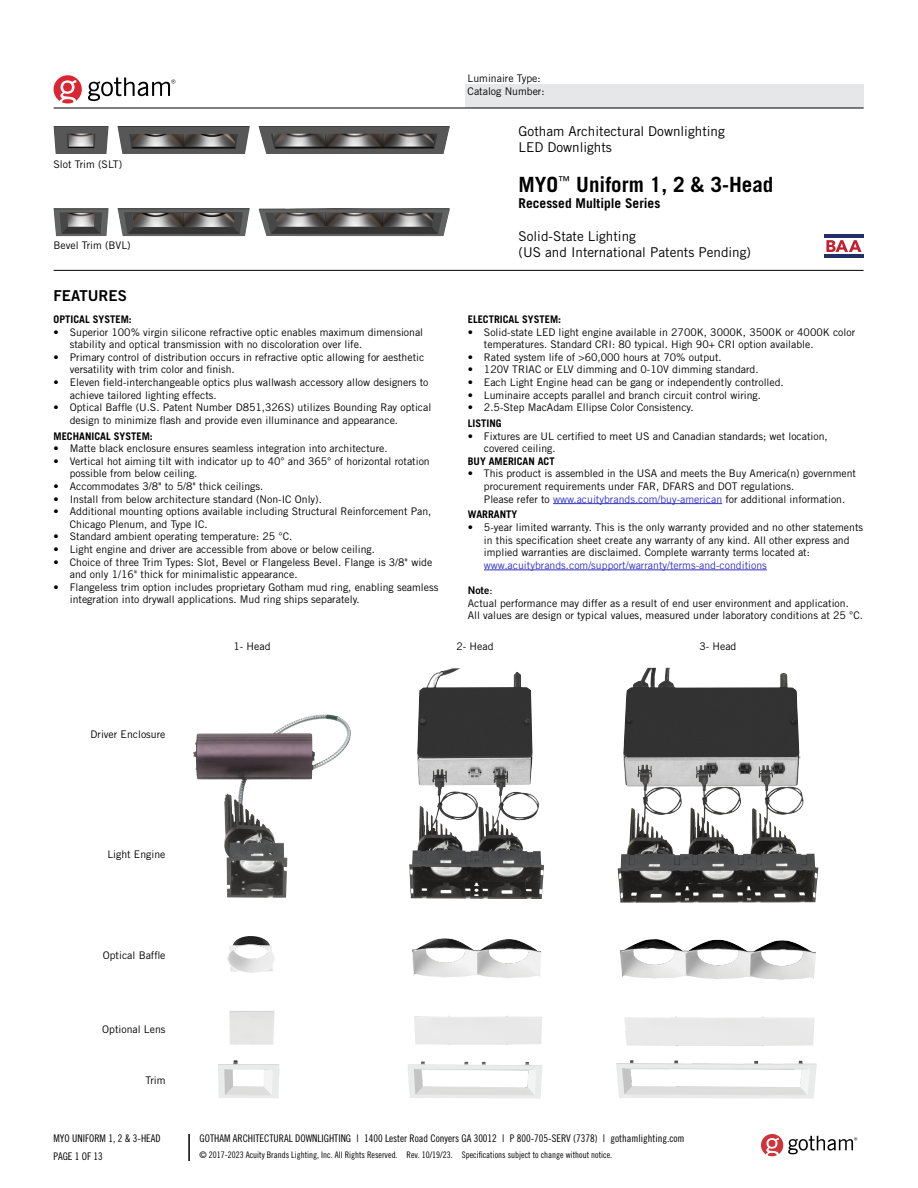
<style>
.page{position:relative;width:918px;height:1188px;background:#fff}
.page>*{position:absolute;margin:0;border:0;box-sizing:border-box;transform-origin:0 0}
.t1{font:700 21px "Trade Gothic LT Std";color:#000}
.t2{font:15px "Trade Gothic LT Std Bd 2";color:#000}
.t3{font:13.5px/16.2px "Trade Gothic LT Std";color:#000}
.t4{font:700 13.5px "Trade Gothic LT Std";color:#000}
.t5{font:10.5px/12.6px "Trade Gothic LT Std";color:#000}
.t6{font:10.5px "Trade Gothic LT Std Cn 18";color:#000}
.t7{font:700 10.5px "Trade Gothic LT Std";color:#000}
.t8{font:10.5px "Trade Gothic LT Std";color:#3232c8}
.t9{font:10.5px "Trade Gothic LT Std Bd 2";color:#000}
.t10{font:9px "Trade Gothic LT Std Cn 18";color:#000}
.s1{color:#3232c8}
.s2{font-family:"Trade Gothic LT Std"}
</style>
<div class="page">
<svg style="left:761px;top:1134px;width:96px;height:22px"></svg>
<hr style="left:188px;top:1134px;width:2px;height:27px;background:#000">
<div style="left:465px;top:84px;width:399px;height:24px;background:#e6e7e8"></div>
<svg style="left:54px;top:75px;width:28px;height:29px"></svg>
<svg style="left:88px;top:78px;width:87px;height:23px"></svg>
<hr style="left:54px;top:108px;width:810px;height:1px;background:#000">
<hr style="left:54px;top:270px;width:810px;height:1px;background:#000">
<img style="left:54px;top:126px;width:55px;height:28px">
<img style="left:54px;top:208px;width:55px;height:28px">
<img style="left:118px;top:126px;width:132px;height:28px">
<img style="left:118px;top:208px;width:132px;height:28px">
<img style="left:259px;top:126px;width:191px;height:28px">
<img style="left:259px;top:208px;width:191px;height:28px">
<hr style="left:553px;top:503px;width:169px;height:1px;background:#3232c8">
<hr style="left:484px;top:570px;width:283px;height:1px;background:#3232c8">
<img style="left:623px;top:668px;width:178px;height:97px">
<img style="left:618px;top:765px;width:200px;height:138px">
<img style="left:620px;top:939px;width:72px;height:40px">
<img style="left:616px;top:1060px;width:201px;height:39px">
<img style="left:417px;top:668px;width:116px;height:101px">
<img style="left:409px;top:769px;width:135px;height:130px">
<img style="left:412px;top:939px;width:74px;height:39px">
<img style="left:408px;top:1061px;width:135px;height:38px">
<img style="left:193px;top:714px;width:130px;height:184px">
<img style="left:227px;top:936px;width:48px;height:37px">
<img style="left:229px;top:1011px;width:46px;height:34px">
<img style="left:218px;top:1060px;width:61px;height:38px">
<svg style="left:826px;top:240px;width:36px;height:12px"></svg>
<hr style="left:824px;top:254px;width:40px;height:4px;background:#212f64">
<hr style="left:824px;top:234px;width:40px;height:4px;background:#212f64">
<p class="t5" style="left:54px;top:158px;width:70px">Slot Trim (SLT)</p>
<p class="t5" style="left:54px;top:239px;width:79px">Bevel Trim (BVL)</p>
<h2 class="t2" style="left:54px;top:286px;width:75px">FEATURES</h2>
<p class="t7" style="left:54px;top:313px;width:80px">OPTICAL SYSTEM:</p>
<p class="t5" style="left:70px;top:325px;width:355px;text-indent:-16px">• Superior 100% virgin silicone refractive optic enables maximum dimensional stability and optical transmission with no discoloration over life.</p>
<p class="t5" style="left:70px;top:351px;width:356px;text-indent:-16px">• Primary control of distribution occurs in refractive optic allowing for aesthetic versatility with trim color and finish.</p>
<p class="t5" style="left:70px;top:376px;width:360px;text-indent:-16px">• Eleven field-interchangeable optics plus wallwash accessory allow designers to achieve tailored lighting effects.</p>
<p class="t5" style="left:70px;top:401px;width:363px;text-indent:-16px">• Optical Baffle (U.S. Patent Number D851,326S) utilizes Bounding Ray optical design to minimize flash and provide even illuminance and appearance.</p>
<p class="t7" style="left:54px;top:429px;width:101px">MECHANICAL SYSTEM:</p>
<p class="t5" style="left:54px;top:442px;width:336px">• Matte black enclosure ensures seamless integration into architecture.</p>
<p class="t5" style="left:70px;top:455px;width:362px;text-indent:-16px">• Vertical hot aiming tilt with indicator up to 40° and 365° of horizontal rotation possible from below ceiling.</p>
<p class="t5" style="left:54px;top:480px;width:211px">• Accommodates 3/8" to 5/8" thick ceilings.</p>
<p class="t5" style="left:54px;top:492px;width:270px">• Install from below architecture standard (Non-IC Only).</p>
<p class="t5" style="left:70px;top:505px;width:363px;text-indent:-16px">• Additional mounting options available including Structural Reinforcement Pan,<br>Chicago Plenum, and Type IC.</p>
<p class="t5" style="left:54px;top:530px;width:240px">• Standard ambient operating temperature: 25 °C.</p>
<p class="t5" style="left:54px;top:543px;width:323px">• Light engine and driver are accessible from above or below ceiling.</p>
<p class="t5" style="left:70px;top:555px;width:364px;text-indent:-16px">• Choice of three Trim Types: Slot, Bevel or Flangeless Bevel. Flange is 3/8" wide and only 1/16" thick for minimalistic appearance.</p>
<p class="t5" style="left:70px;top:581px;width:370px;text-indent:-16px">• Flangeless trim option includes proprietary Gotham mud ring, enabling seamless integration into drywall applications. Mud ring ships separately.</p>
<p class="t5" style="left:468px;top:72px;width:78px">Luminaire Type:<br>Catalog Number:</p>
<p class="t3" style="left:519px;top:123px;width:208px">Gotham Architectural Downlighting<br>LED Downlights</p>
<h1 class="t1" style="left:519px;top:172px;width:256px">MYO<sup>™</sup> Uniform 1, 2 &amp; 3-Head</h1>
<p class="t4" style="left:519px;top:195px;width:143px">Recessed Multiple Series</p>
<p class="t3" style="left:519px;top:228px;width:234px">Solid-State Lighting<br>(US and International Patents Pending)</p>
<p class="t7" style="left:468px;top:313px;width:95px">ELECTRICAL SYSTEM:</p>
<p class="t5" style="left:484px;top:325px;width:373px;text-indent:-16px">• Solid-state LED light engine available in 2700K, 3000K, 3500K or 4000K color temperatures. Standard CRI: 80 typical. High 90+ CRI option available.</p>
<p class="t5" style="left:468px;top:351px;width:256px">• Rated system life of &gt;60,000 hours at 70% output.</p>
<p class="t5" style="left:468px;top:363px;width:292px">• 120V TRIAC or ELV dimming and 0-10V dimming standard.</p>
<p class="t5" style="left:468px;top:376px;width:318px">• Each Light Engine head can be gang or independently controlled.</p>
<p class="t5" style="left:468px;top:388px;width:295px">• Luminaire accepts parallel and branch circuit control wiring.</p>
<p class="t5" style="left:468px;top:401px;width:227px">• 2.5-Step MacAdam Ellipse Color Consistency.</p>
<p class="t7" style="left:468px;top:417px;width:35px">LISTING</p>
<p class="t5" style="left:484px;top:429px;width:345px;text-indent:-16px">• Fixtures are UL certified to meet US and Canadian standards; wet location, covered ceiling.</p>
<p class="t7" style="left:468px;top:455px;width:88px">BUY AMERICAN ACT</p>
<p class="t5" style="left:484px;top:467px;width:374px;text-indent:-16px">• This product is assembled in the USA and meets the Buy America(n) government procurement requirements under FAR, DFARS and DOT regulations.<br>Please refer to <span class="s1">www.acuitybrands.com/buy-american</span> for additional information.</p>
<p class="t7" style="left:468px;top:508px;width:51px">WARRANTY</p>
<p class="t5" style="left:484px;top:521px;width:381px;text-indent:-16px">• 5-year limited warranty. This is the only warranty provided and no other statements in this specification sheet create any warranty of any kind. All other express and implied warranties are disclaimed. Complete warranty terms located at:</p>
<p class="t8" style="left:484px;top:559px;width:284px">www.acuitybrands.com/support/warranty/terms-and-conditions</p>
<p class="t9" style="left:468px;top:584px;width:26px">Note<span class="s2">:</span></p>
<p class="t5" style="left:468px;top:596px;width:397px">Actual performance may differ as a result of end user environment and application.<br>All values are design or typical values, measured under laboratory conditions at 25 °C.</p>
<p class="t5" style="left:91px;top:728px;width:76px">Driver Enclosure</p>
<p class="t5" style="left:233px;top:640px;width:39px">1- Head</p>
<p class="t5" style="left:457px;top:640px;width:39px">2- Head</p>
<p class="t5" style="left:699px;top:640px;width:39px">3- Head</p>
<p class="t5" style="left:107px;top:848px;width:60px">Light Engine</p>
<p class="t5" style="left:103px;top:949px;width:64px">Optical Baffle</p>
<p class="t5" style="left:102px;top:1023px;width:65px">Optional Lens</p>
<p class="t5" style="left:145px;top:1074px;width:22px">Trim</p>
<p class="t6" style="left:54px;top:1132px;width:109px">MYO UNIFORM 1, 2 &amp; 3-HEAD</p>
<p class="t6" style="left:200px;top:1132px;width:486px">GOTHAM ARCHITECTURAL DOWNLIGHTING | 1400 Lester Road Conyers GA 30012 | P 800-705-SERV (7378) | gothamlighting.com</p>
<p class="t6" style="left:54px;top:1150px;width:51px">PAGE 1 OF 13</p>
<p class="t10" style="left:200px;top:1150px;width:414px">© 2017-2023 Acuity Brands Lighting, Inc. All Rights Reserved. Rev. 10/19/23. Specifications subject to change without notice.</p>
</div>
